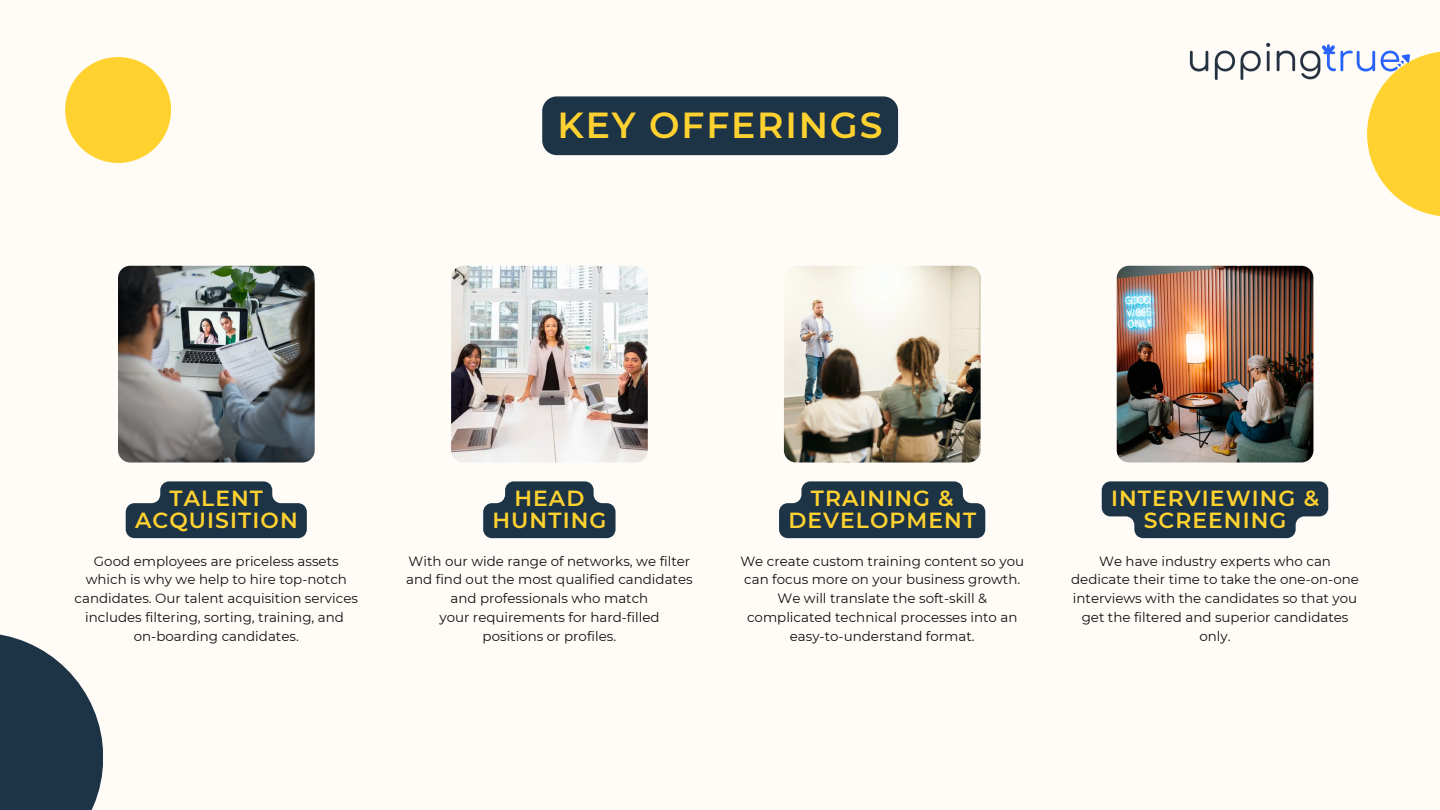
<style>
.page{position:relative;width:1440px;height:810px;background:#fffcf7}
.page>*{position:absolute;margin:0;border:0;box-sizing:border-box;transform-origin:0 0}
.t1{font:600 36.2px "Montserrat";letter-spacing:.05em;color:#ffd230}
.t2{font:600 21.8px/21.8px "Montserrat";letter-spacing:.05em;color:#ffd230;text-align:center}
.t3{font:13.4px/18.8px "Montserrat";color:#100f0d;text-align:center}
</style>
<div class="page">
<svg style="left:0;top:634px;width:103px;height:176px;fill:#1d3447"></svg>
<div style="left:65px;top:57px;width:106px;height:106px;background:#ffd230;border-radius:50%"></div>
<svg style="left:1367px;top:51px;width:73px;height:165px;fill:#ffd230"></svg>
<img style="left:118px;top:266px;width:197px;height:196px;border-radius:12px">
<img style="left:1189px;top:42px;width:221px;height:39px">
<img style="left:451px;top:266px;width:197px;height:196px;border-radius:12px">
<img style="left:784px;top:266px;width:197px;height:196px;border-radius:12px">
<img style="left:1117px;top:266px;width:196px;height:196px;border-radius:12px">
<svg style="left:126px;top:481px;width:181px;height:57px;background:#415363"></svg>
<svg style="left:483px;top:481px;width:133px;height:57px;background:#3e5160"></svg>
<svg style="left:779px;top:481px;width:206px;height:57px;background:#324757"></svg>
<svg style="left:1102px;top:481px;width:226px;height:57px;background:#384c5c"></svg>
<div style="left:542px;top:96px;width:356px;height:59px;background:#1d3447;border-radius:15px"></div>
<h1 class="t1" style="left:558px;top:103px;width:326px">KEY OFFERINGS</h1>
<h2 class="t2" style="left:135px;top:487px;width:164px">TALENT<br>ACQUISITION</h2>
<p class="t3" style="left:75px;top:551px;width:285px">Good employees are priceless assets which is why we help to hire top-notch candidates. Our talent acquisition services includes filtering, sorting, training, and on-boarding candidates.</p>
<h2 class="t2" style="left:493px;top:487px;width:115px">HEAD<br>HUNTING</h2>
<p class="t3" style="left:406px;top:551px;width:288px">With our wide range of networks, we filter and find out the most qualified candidates and professionals who match<br>your requirements for hard-filled<br>positions or profiles.</p>
<h2 class="t2" style="left:788px;top:487px;width:189px">TRAINING &amp;<br>DEVELOPMENT</h2>
<p class="t3" style="left:740px;top:551px;width:285px">We create custom training content so you can focus more on your business growth.<br>We will translate the soft-skill &amp; complicated technical processes into an easy-to-understand format.</p>
<h2 class="t2" style="left:1111px;top:487px;width:210px">INTERVIEWING &amp;<br>SCREENING</h2>
<p class="t3" style="left:1071px;top:551px;width:289px">We have industry experts who can dedicate their time to take the one-on-one interviews with the candidates so that you get the filtered and superior candidates only.</p>
</div>
